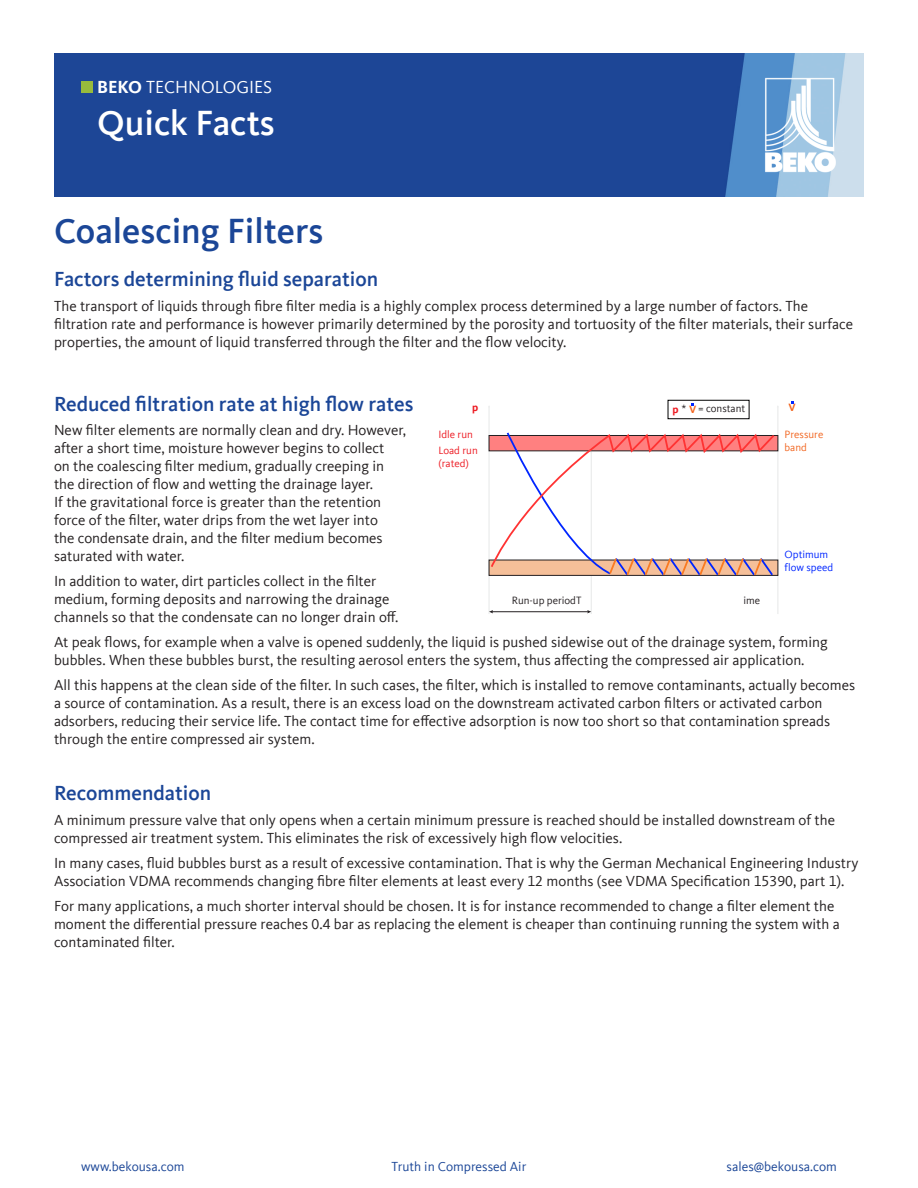
<style>
.page{position:relative;width:918px;height:1188px;background:#fff}
.page>*{position:absolute;margin:0;border:0;box-sizing:border-box;transform-origin:0 0}
.t1{font:500 36px "Kievit Offc Pro";color:#1b4697}
.t2{font:500 36px "Kievit Offc Pro";color:#fff}
.t3{font:500 21px "Kievit Offc Pro";color:#1b4697}
.t4{font:18px "Kievit Offc Pro";color:#fff}
.t5{font:15px/18px "Kievit Offc Pro";color:#231f20}
.t6{font:13.5px "Kievit Offc Pro";color:#1b4697}
.t7{font:10.95px "Kievit Offc Pro";color:#241f21}
.t8{font:10.95px/13px "Kievit Offc Pro";color:#ed1c24}
.t9{font:10.95px/13px "Kievit Offc Pro";color:#0026ff}
.t10{font:10.95px/13px "Kievit Offc Pro";color:#f26621}
.t11{font:700 10.95px "Kievit Offc Pro";color:#f26621}
.t12{font:700 10.95px "Kievit Offc Pro";color:#ed1c24}
.s1{font-weight:700}
.s2{font-weight:700;color:#ed1c24}
</style>
<div class="page">
<img style="left:54px;top:54px;width:810px;height:143px">
<img style="left:763px;top:77px;width:74px;height:96px">
<div style="left:81px;top:81px;width:12px;height:12px;background:#98bb3c"></div>
<hr style="left:489px;top:407px;width:1px;height:207px;background:#e6e8e8">
<hr style="left:591px;top:452px;width:1px;height:162px;background:#e6e8e8">
<hr style="left:777px;top:407px;width:1px;height:207px;background:#e6e8e8">
<hr style="left:492px;top:611px;width:97px;height:1px;background:#241f21">
<div style="left:668px;top:400px;width:82px;height:19px;border:1px solid #000"></div>
<svg style="left:490px;top:432px;width:286px;height:144px"></svg>
<p class="t4" style="left:97px;top:76px;width:177px"><span class="s1">BEKO</span> TECHNOLOGIES</p>
<p class="t2" style="left:97px;top:102px;width:179px">Quick Facts</p>
<p class="t1" style="left:54px;top:210px;width:271px">Coalescing Filters</p>
<p class="t3" style="left:54px;top:266px;width:326px">Factors determining fluid separation</p>
<p class="t5" style="left:54px;top:297px;width:801px">The transport of liquids through fibre filter media is a highly complex process determined by a large number of factors. The filtration rate and performance is however primarily determined by the porosity and tortuosity of the filter materials, their surface properties, the amount of liquid transferred through the filter and the flow velocity.</p>
<p class="t3" style="left:54px;top:391px;width:361px">Reduced filtration rate at high flow rates</p>
<p class="t5" style="left:54px;top:421px;width:354px">New filter elements are normally clean and dry. However, after a short time, moisture however begins to collect<br>on the coalescing filter medium, gradually creeping in the direction of flow and wetting the drainage layer.<br>If the gravitational force is greater than the retention force of the filter, water drips from the wet layer into<br>the condensate drain, and the filter medium becomes saturated with water.</p>
<p class="t5" style="left:54px;top:572px;width:346px">In addition to water, dirt particles collect in the filter medium, forming deposits and narrowing the drainage channels so that the condensate can no longer drain off.</p>
<p class="t5" style="left:54px;top:633px;width:775px">At peak flows, for example when a valve is opened suddenly, the liquid is pushed sidewise out of the drainage system, forming bubbles. When these bubbles burst, the resulting aerosol enters the system, thus affecting the compressed air application.</p>
<p class="t5" style="left:54px;top:675px;width:803px">All this happens at the clean side of the filter. In such cases, the filter, which is installed to remove contaminants, actually becomes a source of contamination. As a result, there is an excess load on the downstream activated carbon filters or activated carbon adsorbers, reducing their service life. The contact time for effective adsorption is now too short so that contamination spreads through the entire compressed air system.</p>
<p class="t3" style="left:54px;top:781px;width:159px">Recommendation</p>
<p class="t5" style="left:54px;top:811px;width:783px">A minimum pressure valve that only opens when a certain minimum pressure is reached should be installed downstream of the compressed air treatment system. This eliminates the risk of excessively high flow velocities.</p>
<p class="t5" style="left:54px;top:854px;width:806px">In many cases, fluid bubbles burst as a result of excessive contamination. That is why the German Mechanical Engineering Industry<br>Association VDMA recommends changing fibre filter elements at least every 12 months (see VDMA Specification 15390, part 1).</p>
<p class="t5" style="left:54px;top:896px;width:787px">For many applications, a much shorter interval should be chosen. It is for instance recommended to change a filter element the moment the differential pressure reaches 0.4 bar as replacing the element is cheaper than continuing running the system with a contaminated filter.</p>
<p class="t11" style="left:689px;top:403px;width:9px">V</p>
<p class="t11" style="left:789px;top:400px;width:9px">V</p>
<p class="t7" style="left:672px;top:402px;width:74px"><span class="s2">p</span> * = constant</p>
<p class="t12" style="left:472px;top:400px;width:8px">p</p>
<p class="t8" style="left:438px;top:444px;width:41px">Load run (rated)</p>
<p class="t8" style="left:438px;top:428px;width:36px">Idle run</p>
<p class="t10" style="left:785px;top:428px;width:40px">Pressure band</p>
<p class="t9" style="left:785px;top:548px;width:50px">Optimum flow speed</p>
<p class="t7" style="left:512px;top:594px;width:71px">Run-up periodT</p>
<p class="t7" style="left:744px;top:594px;width:18px">ime</p>
<p class="t6" style="left:81px;top:1159px;width:105px">www.bekousa.com</p>
<p class="t6" style="left:392px;top:1159px;width:136px">Truth in Compressed Air</p>
<p class="t6" style="left:727px;top:1159px;width:112px">sales@bekousa.com</p>
</div>
